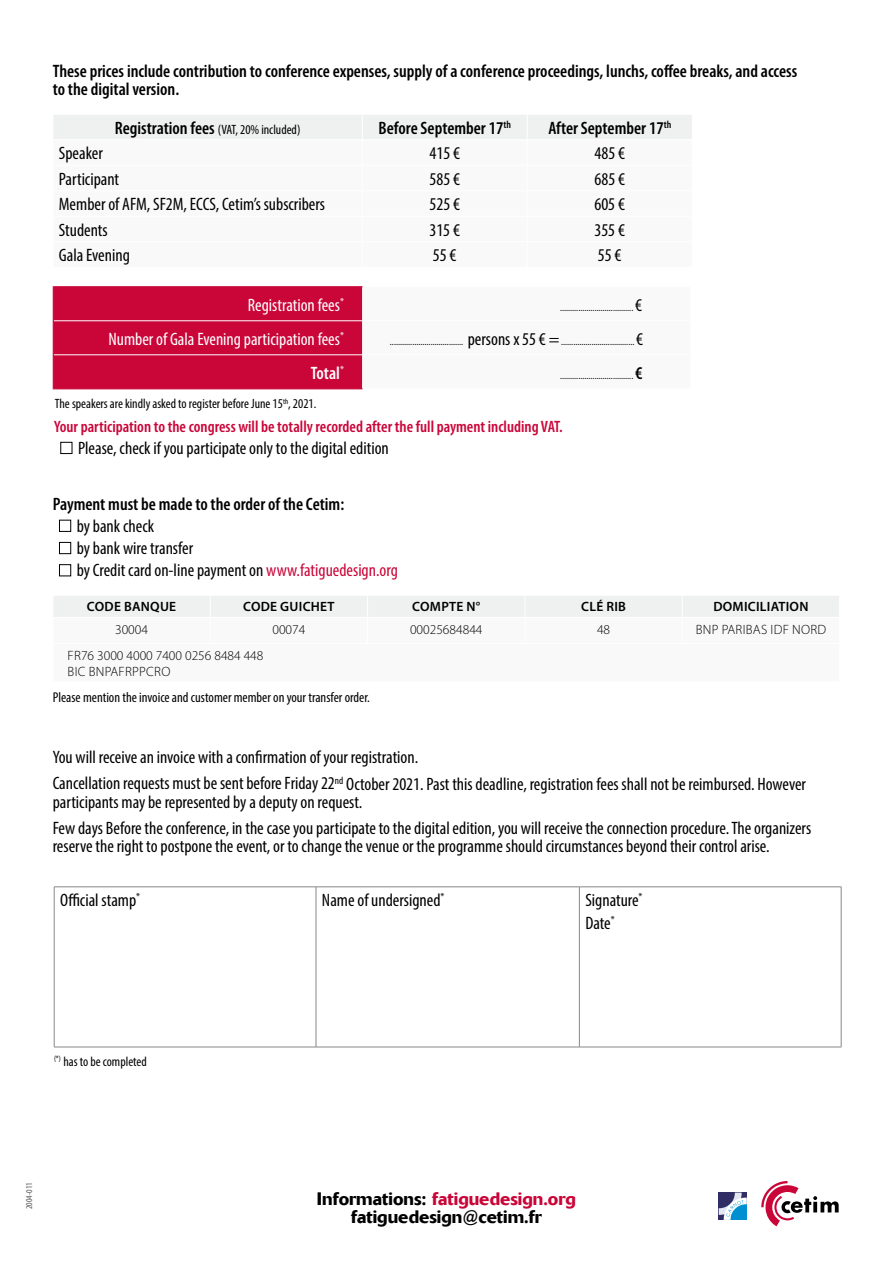
<style>
.page{position:relative;width:893px;height:1263px;background:#fff}
.page>*{position:absolute;margin:0;border:0;box-sizing:border-box;transform-origin:0 0}
.t1{font:condensed 18px/22.2px "Myriad Pro";color:#000}
.t2{font:600 condensed 18px/18px "Myriad Pro";color:#000}
.t3{font:condensed 18px "Myriad Pro";color:#fff}
.t4{font:500 18px/18px "Delta";color:#000;text-align:center}
.t5{font:600 condensed 18px "Myriad Pro";color:#fff}
.t6{font:600 condensed 16.5px "Myriad Pro";color:#ca0538}
.t7{font:condensed 14.25px "Myriad Pro";color:#000}
.t8{font:condensed 13.5px "Myriad Pro";color:#000}
.t9{font:300 13.5px/16.2px "Myriad Pro";color:#000}
.t10{font:600 13.5px "Myriad Pro";letter-spacing:.02em;color:#000}
.t11{font:300 13.5px "Myriad Pro";letter-spacing:.02em;color:#000}
.t12{font:condensed 10.5px "Myriad Pro";color:#000}
.t13{font:condensed 9px "Myriad Pro";color:#575756}
.s1{font-weight:600;font-size:18px}
.s2{font-size:18px}
.s3{color:#ca0538}
</style>
<div class="page">
<div style="left:54px;top:115px;width:638px;height:24px;background:#eff0f0"></div>
<div style="left:54px;top:287px;width:308px;height:101px;background:#ca0538"></div>
<hr style="left:54px;top:320px;width:309px;height:1px;background:#fff">
<hr style="left:54px;top:355px;width:309px;height:1px;background:#fff">
<hr style="left:53px;top:287px;width:1px;height:34px;background:#ca0538">
<hr style="left:53px;top:286px;width:309px;height:1px;background:#ca0538">
<hr style="left:53px;top:321px;width:1px;height:34px;background:#ca0538">
<hr style="left:53px;top:355px;width:1px;height:33px;background:#ca0538">
<hr style="left:53px;top:388px;width:309px;height:1px;background:#ca0538">
<div style="left:59px;top:520px;width:12px;height:12px;border:1px solid #000"></div>
<div style="left:59px;top:542px;width:12px;height:12px;border:1px solid #000"></div>
<div style="left:59px;top:564px;width:12px;height:12px;border:1px solid #000"></div>
<div style="left:54px;top:596px;width:785px;height:21px;background:#eff0f0"></div>
<hr style="left:579px;top:886px;width:262px;height:1px;background:#858889">
<hr style="left:841px;top:887px;width:1px;height:160px;background:#858889">
<hr style="left:579px;top:1047px;width:262px;height:1px;background:#858889">
<hr style="left:54px;top:886px;width:262px;height:1px;background:#858889">
<hr style="left:54px;top:887px;width:1px;height:160px;background:#858889">
<hr style="left:54px;top:1047px;width:262px;height:1px;background:#858889">
<hr style="left:316px;top:886px;width:263px;height:1px;background:#858889">
<hr style="left:316px;top:887px;width:1px;height:160px;background:#858889">
<hr style="left:579px;top:887px;width:1px;height:160px;background:#858889">
<hr style="left:316px;top:1047px;width:263px;height:1px;background:#858889">
<svg style="left:719px;top:1192px;width:28px;height:28px"></svg>
<svg style="left:761px;top:1181px;width:78px;height:45px"></svg>
<div style="left:60px;top:442px;width:12px;height:12px;border:1px solid #000"></div>
<p class="t2" style="left:53px;top:62px;width:746px">These prices include contribution to conference expenses, supply of a conference proceedings, lunchs, coffee breaks, and access to the digital version.</p>
<p class="t8" style="left:115px;top:121px;width:187px"><span class="s1">Registration fees</span> (VAT, 20% included)</p>
<p class="t2" style="left:379px;top:118px;width:134px">Before September 17<sup>th</sup></p>
<p class="t2" style="left:548px;top:118px;width:124px">After September 17<sup>th</sup></p>
<p class="t1" style="left:59px;top:142px;width:45px">Speaker</p>
<p class="t1" style="left:429px;top:142px;width:32px">415 €</p>
<p class="t1" style="left:594px;top:142px;width:32px">485 €</p>
<p class="t1" style="left:59px;top:167px;width:62px">Participant</p>
<p class="t1" style="left:429px;top:167px;width:32px">585 €</p>
<p class="t1" style="left:594px;top:167px;width:32px">685 €</p>
<p class="t1" style="left:59px;top:193px;width:268px">Member of AFM, SF2M, ECCS, Cetim’s subscribers</p>
<p class="t1" style="left:429px;top:193px;width:32px">525 €</p>
<p class="t1" style="left:594px;top:193px;width:32px">605 €</p>
<p class="t1" style="left:59px;top:218px;width:50px">Students</p>
<p class="t1" style="left:429px;top:218px;width:32px">315 €</p>
<p class="t1" style="left:594px;top:218px;width:32px">355 €</p>
<p class="t1" style="left:59px;top:244px;width:73px">Gala Evening</p>
<p class="t1" style="left:433px;top:244px;width:25px">55 €</p>
<p class="t1" style="left:598px;top:244px;width:25px">55 €</p>
<p class="t3" style="left:248px;top:294px;width:98px">Registration fees<sup>*</sup></p>
<p class="t12" style="left:560px;top:301px;width:83px">.................................... <span class="s2">€</span></p>
<p class="t3" style="left:108px;top:328px;width:237px">Number of Gala Evening participation fees<sup>*</sup></p>
<p class="t12" style="left:390px;top:335px;width:255px">.................................... <span class="s2">persons x 55 € =</span> .................................... <span class="s2">€</span></p>
<p class="t5" style="left:311px;top:361px;width:35px">Total<sup>*</sup></p>
<p class="t12" style="left:560px;top:369px;width:84px">.................................... <span class="s1">€</span></p>
<p class="t8" style="left:55px;top:395px;width:263px">The speakers are kindly asked to register before June 15<sup>th</sup>, 2021.</p>
<p class="t6" style="left:54px;top:416px;width:510px">Your participation to the congress will be totally recorded after the full payment including VAT.</p>
<p class="t1" style="left:78px;top:437px;width:312px">Please, check if you participate only to the digital edition</p>
<p class="t2" style="left:53px;top:494px;width:293px">Payment must be made to the order of the Cetim:</p>
<p class="t1" style="left:77px;top:514px;width:323px">by bank check<br>by bank wire transfer<br>by Credit card on-line payment on <span class="s3">www.fatiguedesign.org</span></p>
<p class="t10" style="left:87px;top:598px;width:91px">CODE BANQUE</p>
<p class="t10" style="left:243px;top:598px;width:93px">CODE GUICHET</p>
<p class="t10" style="left:412px;top:598px;width:70px">COMPTE N°</p>
<p class="t10" style="left:581px;top:598px;width:46px">CLÉ RIB</p>
<p class="t10" style="left:713px;top:598px;width:97px">DOMICILIATION</p>
<p class="t9" style="left:115px;top:621px;width:34px">30004</p>
<p class="t9" style="left:272px;top:621px;width:34px">00074</p>
<p class="t9" style="left:410px;top:621px;width:74px">00025684844</p>
<p class="t9" style="left:597px;top:621px;width:15px">48</p>
<p class="t11" style="left:696px;top:621px;width:132px">BNP PARIBAS IDF NORD</p>
<p class="t9" style="left:68px;top:647px;width:197px">FR76 3000 4000 7400 0256 8484 448<br>BIC BNPAFRPPCRO</p>
<p class="t7" style="left:53px;top:689px;width:319px">Please mention the invoice and customer member on your transfer order.</p>
<p class="t1" style="left:53px;top:743px;width:755px;line-height:26.5px">You will receive an invoice with a confirmation of your registration.<br>Cancellation requests must be sent before Friday 22<sup>nd</sup> October 2021. Past this deadline, registration fees shall not be reimbursed. However</p>
<p class="t1" style="left:53px;top:788px;width:760px;line-height:26.5px">participants may be represented by a deputy on request.<br>Few days Before the conference, in the case you participate to the digital edition, you will receive the connection procedure. The organizers</p>
<p class="t1" style="left:53px;top:835px;width:719px">reserve the right to postpone the event, or to change the venue or the programme should circumstances beyond their control arise.</p>
<p class="t1" style="left:60px;top:889px;width:81px">Official stamp<sup>*</sup></p>
<p class="t1" style="left:322px;top:889px;width:124px">Name of undersigned<sup>*</sup></p>
<p class="t1" style="left:585px;top:889px;width:59px">Signature<sup>*<br></sup>Date<sup>*</sup></p>
<p class="t8" style="left:54px;top:1053px;width:94px"><sup>(*)</sup> has to be completed</p>
<p class="t13" style="left:24px;top:1209px;width:28px;rotate:-90deg">2004-011</p>
<p class="t4" style="left:317px;top:1189px;width:261px">Informations: <span class="s3">fatiguedesign.org </span>fatiguedesign@cetim.fr</p>
</div>
